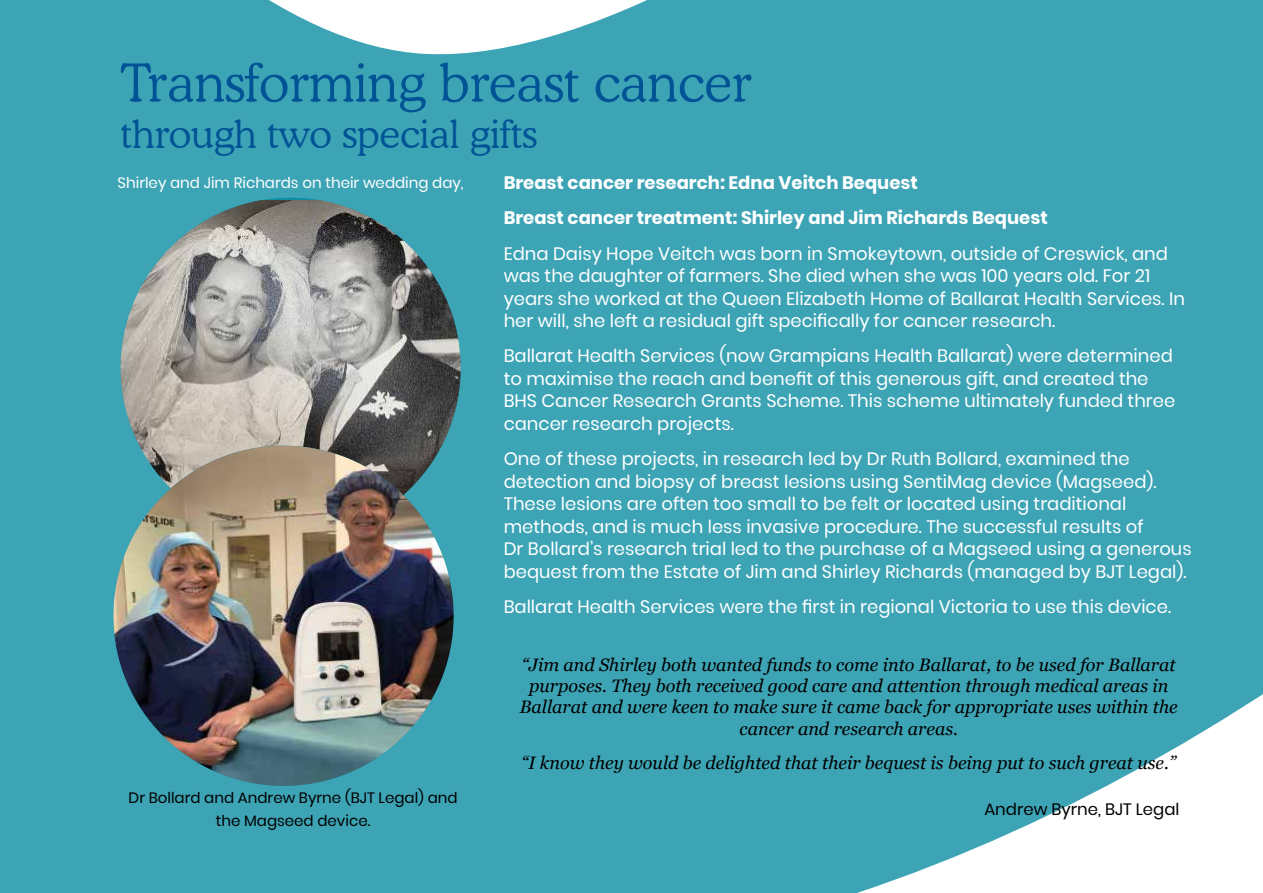
<style>
.page{position:relative;width:1263px;height:893px;background:#3da4b5}
.page>*{position:absolute;margin:0;border:0;box-sizing:border-box;transform-origin:0 0}
.t1{font:300 52.5px "Cooper BT";color:#005496}
.t2{font:300 39px "Cooper BT";color:#005496}
.t3{font:18px/22.5px "Poppins";color:#fff}
.t4{font:italic 18px/21.5px "Georgia";color:#000;text-align:center}
.t5{font:700 18px/35.2px "Poppins";color:#fff}
.t6{font:16.5px "Poppins";color:#000}
.t7{font:15px/22.5px "Poppins";color:#000;text-align:center}
.t8{font:15px "Poppins";color:#fff}
</style>
<div class="page">
<img style="left:120px;top:200px;width:341px;height:338px">
<img style="left:113px;top:446px;width:341px;height:340px;border-radius:170px">
<h1 class="t1" style="left:120px;top:51px;width:633px">Transforming breast cancer</h1>
<h2 class="t2" style="left:120px;top:111px;width:418px">through two special gifts</h2>
<p class="t5" style="left:504px;top:165px;width:546px">Breast cancer research: Edna Veitch Bequest<br>Breast cancer treatment: Shirley and Jim Richards Bequest</p>
<p class="t3" style="left:504px;top:242px;width:683px">Edna Daisy Hope Veitch was born in Smokeytown, outside of Creswick, and was the daughter of farmers. She died when she was 100 years old. For 21 years she worked at the Queen Elizabeth Home of Ballarat Health Services. In her will, she left a residual gift specifically for cancer research.</p>
<p class="t3" style="left:504px;top:345px;width:673px">Ballarat Health Services (now Grampians Health Ballarat) were determined to maximise the reach and benefit of this generous gift, and created the BHS Cancer Research Grants Scheme. This scheme ultimately funded three cancer research projects.</p>
<p class="t3" style="left:504px;top:448px;width:689px">One of these projects, in research led by Dr Ruth Bollard, examined the detection and biopsy of breast lesions using SentiMag device (Magseed).<br>These lesions are often too small to be felt or located using traditional methods, and is much less invasive procedure. The successful results of<br>Dr Bollard’s research trial led to the purchase of a Magseed using a generous bequest from the Estate of Jim and Shirley Richards (managed by BJT Legal).</p>
<p class="t3" style="left:504px;top:595px;width:669px">Ballarat Health Services were the first in regional Victoria to use this device.</p>
<p class="t8" style="left:118px;top:174px;width:347px">Shirley and Jim Richards on their wedding day,</p>
<p class="t7" style="left:129px;top:787px;width:330px">Dr Bollard and Andrew Byrne (BJT Legal) and the Magseed device.</p>
<p class="t4" style="left:520px;top:654px;width:659px">“Jim and Shirley both wanted funds to come into Ballarat, to be used for Ballarat purposes. They both received good care and attention through medical areas in Ballarat and were keen to make sure it came back for appropriate uses within the cancer and research areas.</p>
<p class="t4" style="left:522px;top:752px;width:656px">“I know they would be delighted that their bequest is being put to such great use.”</p>
<p class="t6" style="left:984px;top:799px;width:196px">Andrew Byrne, BJT Legal</p>
</div>
